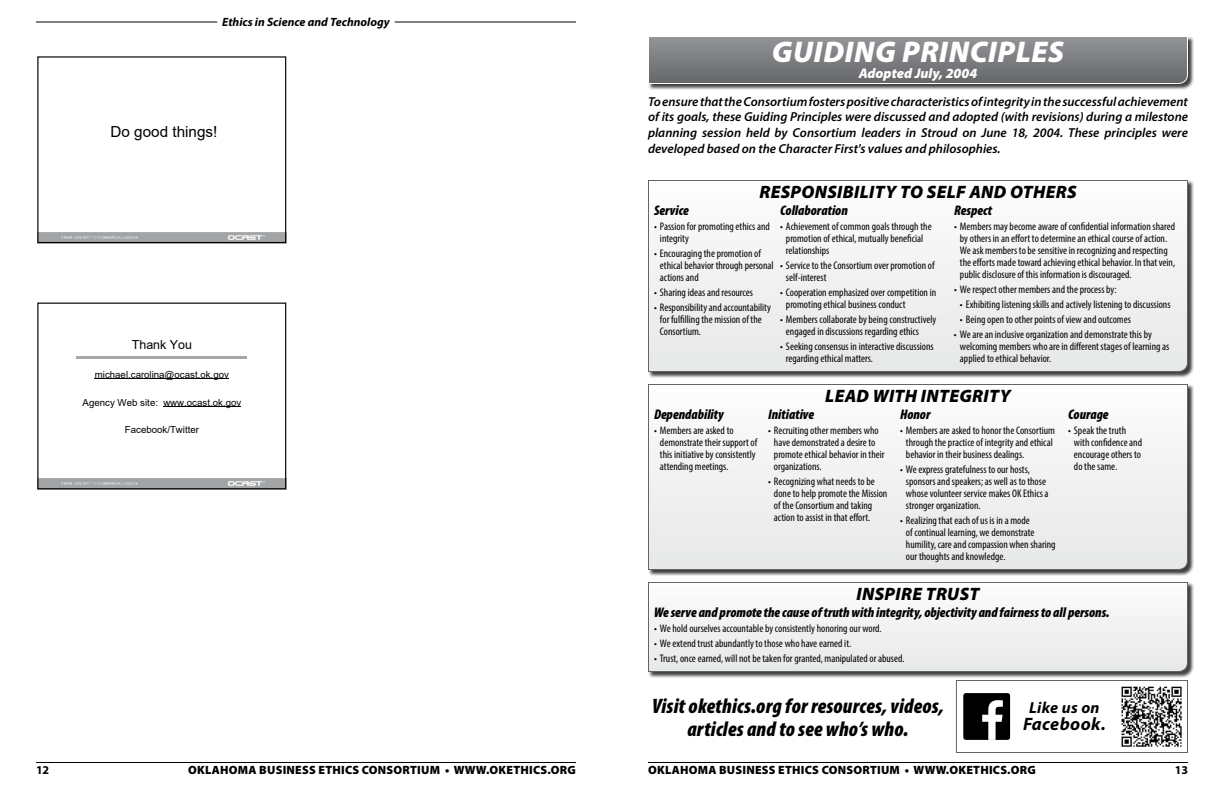
<style>
.page{position:relative;width:1224px;height:792px;background:#fff}
.page>*{position:absolute;margin:0;border:0;box-sizing:border-box;transform-origin:0 0}
.t1{font:italic 900 30px "Myriad Pro";letter-spacing:.02em;color:#fff}
.t2{font:italic 900 condensed 21px/22.4px "Myriad Pro";letter-spacing:.01em;color:#000;text-align:center}
.t3{font:italic 900 18px "Myriad Pro";letter-spacing:.02em;color:#000}
.t4{font:italic 700 18px "Myriad Pro";letter-spacing:.02em;color:#000}
.t5{font:italic 700 16px "Myriad Pro";letter-spacing:.02em;color:#000}
.t6{font:15.2px "Arial";color:#000}
.t7{font:italic 900 condensed 14px "Myriad Pro";color:#000}
.t8{font:italic 900 14px "Myriad Pro";color:#fff}
.t9{font:italic 600 13px/15.6px "Myriad Pro";color:#000;text-align:justify}
.t10{font:12.5px "Arial";color:#000}
.t11{font:900 12px "Myriad Pro";letter-spacing:.02em;color:#000}
.t12{font:italic 700 12px "Myriad Pro";color:#000}
.t13{font:700 12px "Myriad Pro";color:#000}
.t14{font:condensed 11px/12px "Myriad Pro";color:#000}
.t15{font:9.7px "Arial";color:#000}
</style>
<div class="page">
<hr style="left:36px;top:762px;width:540px;height:1px;background:#000">
<hr style="left:648px;top:762px;width:540px;height:1px;background:#000">
<div style="left:648px;top:36px;width:546px;height:54px;background:#000;opacity:.75"></div>
<svg style="left:648px;top:36px;width:540px;height:48px;background:#828486"></svg>
<div style="left:648px;top:180px;width:546px;height:198px;background:#000;opacity:.75"></div>
<svg style="left:648px;top:180px;width:540px;height:192px"></svg>
<div style="left:648px;top:384px;width:546px;height:192px;background:#000;opacity:.75"></div>
<svg style="left:648px;top:384px;width:540px;height:186px"></svg>
<div style="left:648px;top:582px;width:546px;height:96px;background:#000;opacity:.75"></div>
<svg style="left:648px;top:582px;width:540px;height:90px"></svg>
<img style="left:1121px;top:686px;width:61px;height:61px">
<div style="left:956px;top:680px;width:232px;height:73px;border:1px solid #636466"></div>
<div style="left:963px;top:693px;width:47px;height:47px;background:#000;border-radius:3px"></div>
<svg style="left:982px;top:700px;width:21px;height:40px"></svg>
<img style="left:39px;top:232px;width:245px;height:9px">
<div style="left:37px;top:56px;width:249px;height:187px;border:1px solid #000"></div>
<img style="left:39px;top:478px;width:245px;height:9px">
<hr style="left:95px;top:379px;width:134px;height:1px;background:#000">
<hr style="left:163px;top:407px;width:78px;height:1px;background:#000">
<hr style="left:77px;top:357px;width:170px;height:2px;background:#a5a7aa">
<div style="left:37px;top:303px;width:249px;height:186px;border:1px solid #000"></div>
<hr style="left:36px;top:22px;width:181px;height:1px;background:#000">
<hr style="left:395px;top:22px;width:181px;height:1px;background:#000">
<p class="t12" style="left:222px;top:14px;width:169px">Ethics in Science and Technology</p>
<h3 class="t6" style="left:111px;top:121px;width:108px">Do good things!</h3>
<p class="t10" style="left:132px;top:336px;width:62px">Thank You</p>
<p class="t15" style="left:95px;top:368px;width:136px">michael.carolina@ocast.ok.gov</p>
<p class="t15" style="left:83px;top:395px;width:160px">Agency Web site: www.ocast.ok.gov</p>
<p class="t15" style="left:125px;top:423px;width:76px">Facebook/Twitter</p>
<h1 class="t1" style="left:772px;top:31px;width:294px">GUIDING PRINCIPLES</h1>
<p class="t8" style="left:859px;top:63px;width:120px">Adopted July, 2004</p>
<p class="t9" style="left:648px;top:93px;width:542px">To ensure that the Consortium fosters positive characteristics of integrity in the successful achievement of its goals, these Guiding Principles were discussed and adopted (with revisions) during a milestone planning session held by Consortium leaders in Stroud on June 18, 2004. These principles were developed based on the Character First's values and philosophies.</p>
<h3 class="t3" style="left:759px;top:180px;width:319px">RESPONSIBILITY TO SELF AND OTHERS</h3>
<p class="t7" style="left:654px;top:201px;width:36px">Service</p>
<p class="t14" style="left:660px;top:220px;width:111px;text-indent:-6px">• Passion for promoting ethics and integrity</p>
<p class="t14" style="left:660px;top:247px;width:115px;text-indent:-6px">• Encouraging the promotion of ethical behavior through personal actions and</p>
<p class="t14" style="left:654px;top:286px;width:100px">• Sharing ideas and resources</p>
<p class="t14" style="left:660px;top:301px;width:113px;text-indent:-6px">• Responsibility and accountability for fulfilling the mission of the<br>Consortium.</p>
<p class="t7" style="left:780px;top:201px;width:69px">Collaboration</p>
<p class="t14" style="left:786px;top:220px;width:147px;text-indent:-6px">• Achievement of common goals through the promotion of ethical, mutually beneficial relationships</p>
<p class="t14" style="left:786px;top:259px;width:150px;text-indent:-6px">• Service to the Consortium over promotion of self-interest</p>
<p class="t14" style="left:786px;top:286px;width:152px;text-indent:-6px">• Cooperation emphasized over competition in promoting ethical business conduct</p>
<p class="t14" style="left:786px;top:313px;width:152px;text-indent:-6px">• Members collaborate by being constructively engaged in discussions regarding ethics</p>
<p class="t14" style="left:786px;top:340px;width:149px;text-indent:-6px">• Seeking consensus in interactive discussions regarding ethical matters.</p>
<p class="t7" style="left:954px;top:201px;width:40px">Respect</p>
<p class="t14" style="left:960px;top:220px;width:217px;text-indent:-6px">• Members may become aware of confidential information shared by others in an effort to determine an ethical course of action.<br>We ask members to be sensitive in recognizing and respecting the efforts made toward achieving ethical behavior. In that vein, public disclosure of this information is discouraged.</p>
<p class="t14" style="left:954px;top:283px;width:164px">• We respect other members and the process by:</p>
<p class="t14" style="left:960px;top:298px;width:212px">• Exhibiting listening skills and actively listening to discussions</p>
<p class="t14" style="left:960px;top:313px;width:172px">• Being open to other points of view and outcomes</p>
<p class="t14" style="left:960px;top:328px;width:211px;text-indent:-6px">• We are an inclusive organization and demonstrate this by welcoming members who are in different stages of learning as applied to ethical behavior.</p>
<h3 class="t3" style="left:825px;top:384px;width:187px">LEAD WITH INTEGRITY</h3>
<p class="t7" style="left:654px;top:405px;width:71px">Dependability</p>
<p class="t14" style="left:660px;top:424px;width:99px;text-indent:-6px">• Members are asked to demonstrate their support of this initiative by consistently attending meetings.</p>
<p class="t7" style="left:768px;top:405px;width:48px">Initiative</p>
<p class="t14" style="left:774px;top:424px;width:112px;text-indent:-6px">• Recruiting other members who have demonstrated a desire to promote ethical behavior in their organizations.</p>
<p class="t14" style="left:774px;top:475px;width:115px;text-indent:-6px">• Recognizing what needs to be done to help promote the Mission of the Consortium and taking action to assist in that effort.</p>
<p class="t7" style="left:1068px;top:405px;width:42px">Courage</p>
<p class="t14" style="left:1074px;top:424px;width:70px;text-indent:-6px">• Speak the truth with confidence and encourage others to do the same.</p>
<p class="t7" style="left:900px;top:405px;width:32px">Honor</p>
<p class="t14" style="left:906px;top:424px;width:151px;text-indent:-6px">• Members are asked to honor the Consortium through the practice of integrity and ethical behavior in their business dealings.</p>
<p class="t14" style="left:906px;top:463px;width:144px;text-indent:-6px">• We express gratefulness to our hosts, sponsors and speakers; as well as to those whose volunteer service makes OK Ethics a stronger organization.</p>
<p class="t14" style="left:906px;top:514px;width:151px;text-indent:-6px">• Realizing that each of us is in a mode<br>of continual learning, we demonstrate humility, care and compassion when sharing our thoughts and knowledge.</p>
<h3 class="t3" style="left:856px;top:582px;width:125px">INSPIRE TRUST</h3>
<p class="t7" style="left:654px;top:603px;width:457px">We serve and promote the cause of truth with integrity, objectivity and fairness to all persons.</p>
<p class="t14" style="left:654px;top:622px;width:229px">• We hold ourselves accountable by consistently honoring our word.</p>
<p class="t14" style="left:654px;top:637px;width:199px">• We extend trust abundantly to those who have earned it.</p>
<p class="t14" style="left:654px;top:652px;width:252px">• Trust, once earned, will not be taken for granted, manipulated or abused.</p>
<h2 class="t2" style="left:652px;top:694px;width:294px">Visit okethics.org for resources, videos, articles and to see who’s who.</h2>
<h3 class="t5" style="left:1029px;top:697px;width:72px">Like us on</h3>
<h3 class="t4" style="left:1023px;top:712px;width:84px">Facebook.</h3>
<p class="t13" style="left:36px;top:762px;width:15px">12</p>
<p class="t11" style="left:188px;top:762px;width:389px">OKLAHOMA BUSINESS ETHICS CONSORTIUM • WWW.OKETHICS.ORG</p>
<p class="t11" style="left:648px;top:762px;width:389px">OKLAHOMA BUSINESS ETHICS CONSORTIUM • WWW.OKETHICS.ORG</p>
<p class="t13" style="left:1175px;top:762px;width:15px">13</p>
</div>
